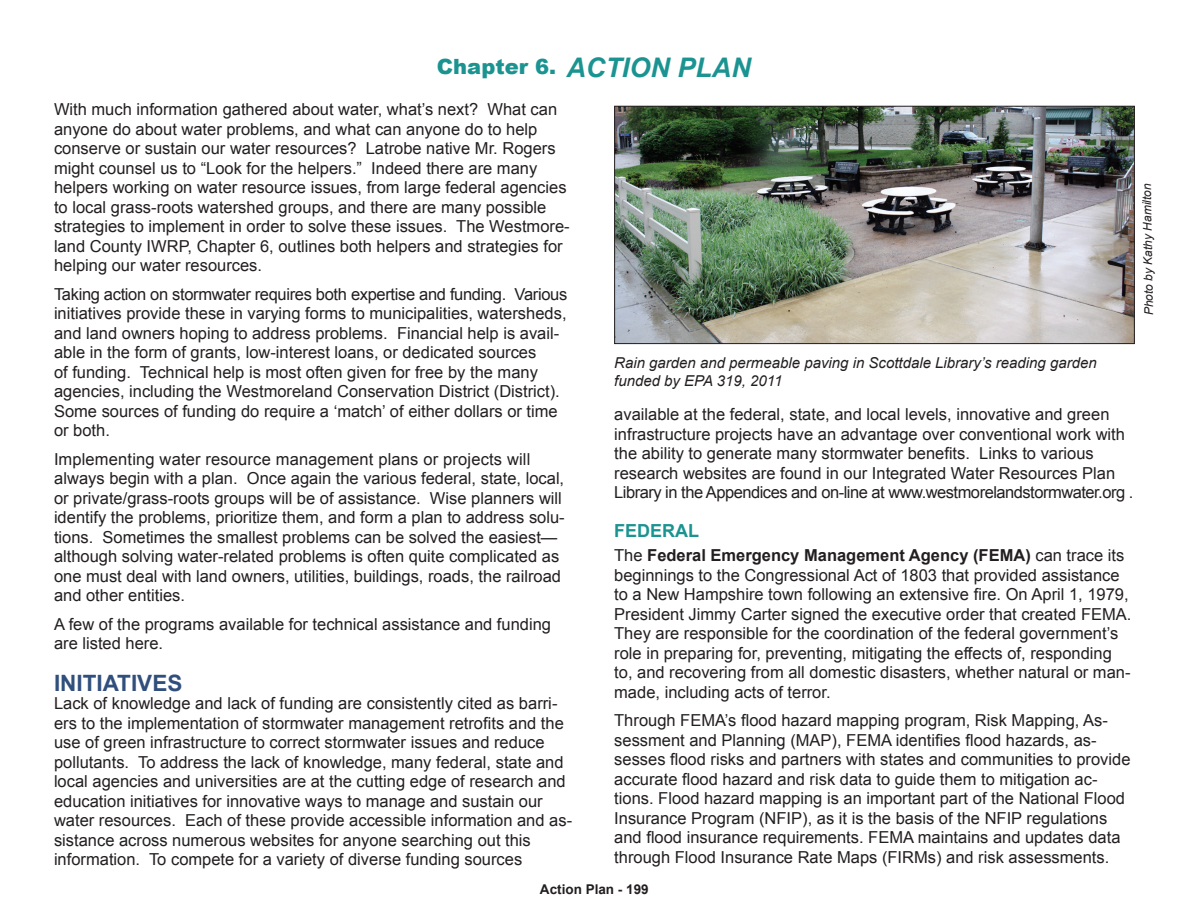
<style>
.page{position:relative;width:1188px;height:918px;background:#fff}
.page>*{position:absolute;margin:0;border:0;box-sizing:border-box;transform-origin:0 0}
.t1{font:italic 700 27px "Arial";color:#1b9491}
.t2{font:700 22.5px "Arial";color:#314f7c}
.t3{font:700 18px "Arial";color:#1b9491}
.t4{font:16.5px/19.5px "Arial";color:#231f20}
.t5{font:italic 15px/18px "Arial";color:#231f20}
.t6{font:700 13.5px "Arial";color:#231f20}
.t7{font:italic 12px "Arial";color:#231f20}
.s1{font-weight:900;font-style:normal;font-size:21px}
.s2{font-weight:700}
</style>
<div class="page">
<img style="left:616px;top:108px;width:517px;height:234px">
<div style="left:614px;top:106px;width:521px;height:238px;border:1px solid #231f20"></div>
<h1 class="t1" style="left:437px;top:49px;width:316px"><span class="s1">Chapter 6.</span> ACTION PLAN</h1>
<p class="t4" style="left:54px;top:100px;width:517px">With much information gathered about water, what’s next? What can anyone do about water problems, and what can anyone do to help conserve or sustain our water resources? Latrobe native Mr. Rogers might counsel us to “Look for the helpers.” Indeed there are many helpers working on water resource issues, from large federal agencies to local grass-roots watershed groups, and there are many possible strategies to implement in order to solve these issues. The Westmore&shy;land County IWRP, Chapter 6, outlines both helpers and strategies for helping our water resources.</p>
<p class="t4" style="left:54px;top:284px;width:515px">Taking action on stormwater requires both expertise and funding. Various initiatives provide these in varying forms to municipalities, watersheds, and land owners hoping to address problems. Financial help is avail&shy;able in the form of grants, low-interest loans, or dedicated sources<br>of funding. Technical help is most often given for free by the many agencies, including the Westmoreland Conservation District (District).<br>Some sources of funding do require a ‘match’ of either dollars or time or both.</p>
<p class="t4" style="left:54px;top:449px;width:512px">Implementing water resource management plans or projects will always begin with a plan. Once again the various federal, state, local, or private/grass-roots groups will be of assistance. Wise planners will identify the problems, prioritize them, and form a plan to address solu&shy;tions. Sometimes the smallest problems can be solved the easiest— although solving water-related problems is often quite complicated as one must deal with land owners, utilities, buildings, roads, the railroad and other entities.</p>
<p class="t4" style="left:54px;top:614px;width:499px">A few of the programs available for technical assistance and funding are listed here.</p>
<h2 class="t2" style="left:54px;top:668px;width:130px">INITIATIVES</h2>
<p class="t4" style="left:54px;top:694px;width:520px">Lack of knowledge and lack of funding are consistently cited as barri&shy;ers to the implementation of stormwater management retrofits and the use of green infrastructure to correct stormwater issues and reduce pollutants. To address the lack of knowledge, many federal, state and local agencies and universities are at the cutting edge of research and education initiatives for innovative ways to manage and sustain our water resources. Each of these provide accessible information and as&shy;sistance across numerous websites for anyone searching out this information. To compete for a variety of diverse funding sources</p>
<p class="t5" style="left:614px;top:354px;width:484px">Rain garden and permeable paving in Scottdale Library’s reading garden funded by EPA 319, 2011</p>
<p class="t4" style="left:614px;top:405px;width:521px">available at the federal, state, and local levels, innovative and green infrastructure projects have an advantage over conventional work with the ability to generate many stormwater benefits. Links to various research websites are found in our Integrated Water Resources Plan Library in the Appendices and on-line at www.westmorelandstormwater.org .</p>
<p class="t3" style="left:614px;top:519px;width:86px">FEDERAL</p>
<p class="t4" style="left:614px;top:546px;width:519px">The <span class="s2">Federal Emergency Management Agency (FEMA)</span> can trace its beginnings to the Congressional Act of 1803 that provided assistance to a New Hampshire town following an extensive fire. On April 1, 1979, President Jimmy Carter signed the executive order that created FEMA.<br>They are responsible for the coordination of the federal government’s role in preparing for, preventing, mitigating the effects of, responding to, and recovering from all domestic disasters, whether natural or man&shy;made, including acts of terror.</p>
<p class="t4" style="left:614px;top:711px;width:518px">Through FEMA’s flood hazard mapping program, Risk Mapping, As&shy;sessment and Planning (MAP), FEMA identifies flood hazards, as&shy;sesses flood risks and partners with states and communities to provide accurate flood hazard and risk data to guide them to mitigation ac&shy;tions. Flood hazard mapping is an important part of the National Flood Insurance Program (NFIP), as it is the basis of the NFIP regulations and flood insurance requirements. FEMA maintains and updates data through Flood Insurance Rate Maps (FIRMs) and risk assessments.</p>
<p class="t6" style="left:540px;top:880px;width:110px">Action Plan - 199</p>
<p class="t7" style="left:1141px;top:316px;width:134px;rotate:-91deg">Photo by Kathy Hamilton</p>
</div>
